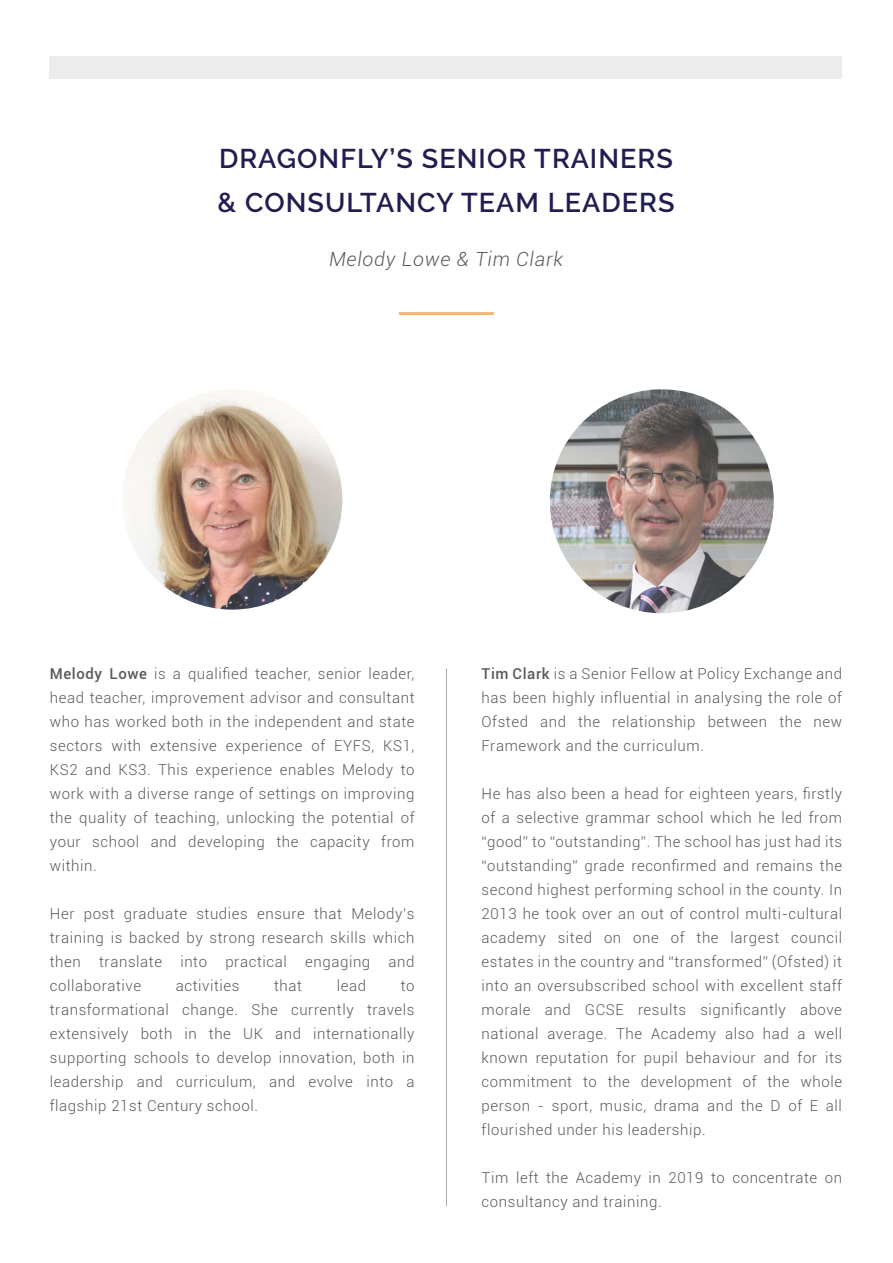
<style>
.page{position:relative;width:893px;height:1263px;background:#fff}
.page>*{position:absolute;margin:0;border:0;box-sizing:border-box;transform-origin:0 0}
.t1{font:600 27px/43.5px "Raleway";letter-spacing:.04em;color:#211d51}
.t2{font:italic 300 19.5px "Roboto";letter-spacing:.04em;color:#58595a}
.t3{font:300 15px/24px "Roboto";letter-spacing:.04em;color:#58595a;text-align:justify}
.s1{font-weight:500}
</style>
<div class="page">
<hr style="left:446px;top:669px;width:1px;height:537px;background:#6e7172">
<img style="left:550px;top:389px;width:224px;height:224px;border-radius:111px">
<img style="left:122px;top:389px;width:220px;height:221px;border-radius:110px">
<hr style="left:399px;top:312px;width:95px;height:3px;background:#f1ba70">
<div style="left:49px;top:56px;width:793px;height:23px;background:#edeced"></div>
<h1 class="t1" style="left:217px;top:137px;width:459px">DRAGONFLY’S SENIOR TRAINERS &amp; CONSULTANCY TEAM LEADERS</h1>
<h2 class="t2" style="left:329px;top:245px;width:236px">Melody Lowe &amp; Tim Clark</h2>
<p class="t3" style="left:50px;top:661px;width:366px"><span class="s1">Melody Lowe</span> is a qualified teacher, senior leader, head teacher, improvement advisor and consultant who has worked both in the independent and state sectors with extensive experience of EYFS, KS1, KS2 and KS3. This experience enables Melody to work with a diverse range of settings on improving the quality of teaching, unlocking the potential of your school and developing the capacity from within.</p>
<p class="t3" style="left:50px;top:901px;width:366px">Her post graduate studies ensure that Melody’s training is backed by strong research skills which then translate into practical engaging and collaborative</p>
<p class="t3" style="left:176px;top:973px;width:65px">activities</p>
<p class="t3" style="left:274px;top:973px;width:29px">that</p>
<p class="t3" style="left:337px;top:973px;width:31px">lead</p>
<p class="t3" style="left:50px;top:973px;width:366px;text-indent:351px">to transformational change. She currently travels extensively both in the UK and internationally supporting schools to develop innovation, both in leadership and curriculum, and evolve into a flagship 21st Century school.</p>
<p class="t3" style="left:482px;top:661px;width:362px"><span class="s1">Tim Clark</span> is a Senior Fellow at Policy Exchange and has been highly influential in analysing the role of Ofsted and the relationship between the new Framework and the curriculum.</p>
<p class="t3" style="left:482px;top:781px;width:362px">He has also been a head for eighteen years, firstly of a selective grammar school which he led from “good” to “outstanding”. The school has just had its “outstanding” grade reconfirmed and remains the second highest performing school in the county. In 2013 he took over an out of control multi-cultural academy sited on one of the largest council estates in the country and “transformed” (Ofsted) it into an oversubscribed school with excellent staff morale and GCSE results significantly above national average. The Academy also had a well known reputation for pupil behaviour and for its commitment to the development of the whole person - sport, music, drama and the D of E all flourished under his leadership.</p>
<p class="t3" style="left:482px;top:1165px;width:362px">Tim left the Academy in 2019 to concentrate on consultancy and training.</p>
</div>
